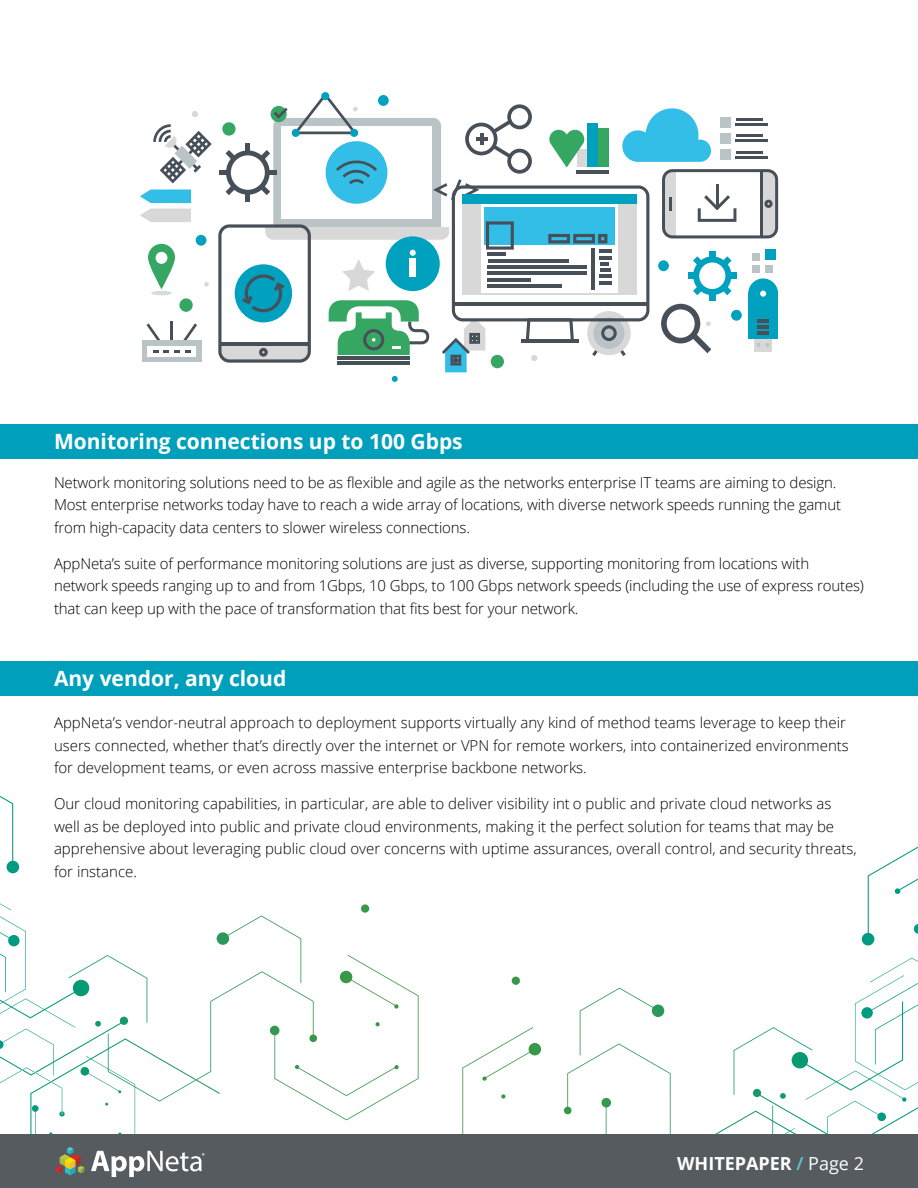
<style>
.page{position:relative;width:918px;height:1188px;background:#fff}
.page>*{position:absolute;margin:0;border:0;box-sizing:border-box;transform-origin:0 0}
.t1{font:700 21px "Open Sans";color:#fff}
.t2{font:700 18px "Open Sans";color:#fff}
.t3{font:300 15px/22.5px "Open Sans";color:#000}
.s1{font-weight:600;color:#5bc7d6}
.s2{font-weight:400}
</style>
<div class="page">
<svg style="left:462px;top:847px;width:456px;height:287px"></svg>
<div style="left:0;top:662px;width:918px;height:34px;background:#00a0bd"></div>
<svg style="left:0;top:796px;width:419px;height:338px"></svg>
<div style="left:0;top:1134px;width:918px;height:54px;background:#565b5f"></div>
<svg style="left:91px;top:1151px;width:114px;height:26px"></svg>
<svg style="left:56px;top:1147px;width:28px;height:28px"></svg>
<div style="left:0;top:424px;width:918px;height:34px;background:#00a0bd"></div>
<svg style="left:140px;top:209px;width:51px;height:13px"></svg>
<svg style="left:140px;top:189px;width:51px;height:14px"></svg>
<hr style="left:151px;top:291px;width:21px;height:4px;background:#d3dbdd;border-radius:50%">
<svg style="left:148px;top:244px;width:27px;height:45px"></svg>
<div style="left:156px;top:252px;width:11px;height:12px;background:#fff;border-radius:50%"></div>
<div style="left:196px;top:235px;width:10px;height:11px;background:#00a1bf;border-radius:50%"></div>
<svg style="left:204px;top:282px;width:5px;height:5px"></svg>
<svg style="left:153px;top:124px;width:59px;height:59px"></svg>
<hr style="left:170px;top:321px;width:3px;height:22px;background:#474f59">
<svg style="left:181px;top:323px;width:16px;height:18px"></svg>
<svg style="left:147px;top:323px;width:15px;height:18px"></svg>
<div style="left:142px;top:341px;width:59px;height:21px;background:#bac4c6"></div>
<div style="left:148px;top:346px;width:48px;height:11px;background:#fff"></div>
<svg style="left:153px;top:350px;width:38px;height:3px"></svg>
<div style="left:179px;top:298px;width:14px;height:14px;background:#36a663;border-radius:50%"></div>
<svg style="left:192px;top:111px;width:6px;height:6px"></svg>
<svg style="left:218px;top:93px;width:560px;height:289px"></svg>
<h1 class="t1" style="left:54px;top:426px;width:410px">Monitoring connections up to 100 Gbps</h1>
<p class="t3" style="left:54px;top:470px;width:789px">Network monitoring solutions need to be as flexible and agile as the networks enterprise IT teams are aiming to design.<br>Most enterprise networks today have to reach a wide array of locations, with diverse network speeds running the gamut from high-capacity data centers to slower wireless connections.</p>
<p class="t3" style="left:54px;top:551px;width:812px">AppNeta’s suite of performance monitoring solutions are just as diverse, supporting monitoring from locations with network speeds ranging up to and from 1Gbps, 10 Gbps, to 100 Gbps network speeds (including the use of express routes) that can keep up with the pace of transformation that fits best for your network.</p>
<h1 class="t1" style="left:54px;top:663px;width:234px">Any vendor, any cloud</h1>
<p class="t3" style="left:54px;top:711px;width:796px">AppNeta’s vendor-neutral approach to deployment supports virtually any kind of method teams leverage to keep their users connected, whether that’s directly over the internet or VPN for remote workers, into containerized environments for development teams, or even across massive enterprise backbone networks.</p>
<p class="t3" style="left:54px;top:792px;width:804px">Our cloud monitoring capabilities, in particular, are able to deliver visibility int o public and private cloud networks as well as be deployed into public and private cloud environments, making it the perfect solution for teams that may be apprehensive about leveraging public cloud over concerns with uptime assurances, overall control, and security threats, for instance.</p>
<p class="t2" style="left:677px;top:1151px;width:188px">WHITEPAPER <span class="s1">/</span> <span class="s2">Page 2</span></p>
</div>
